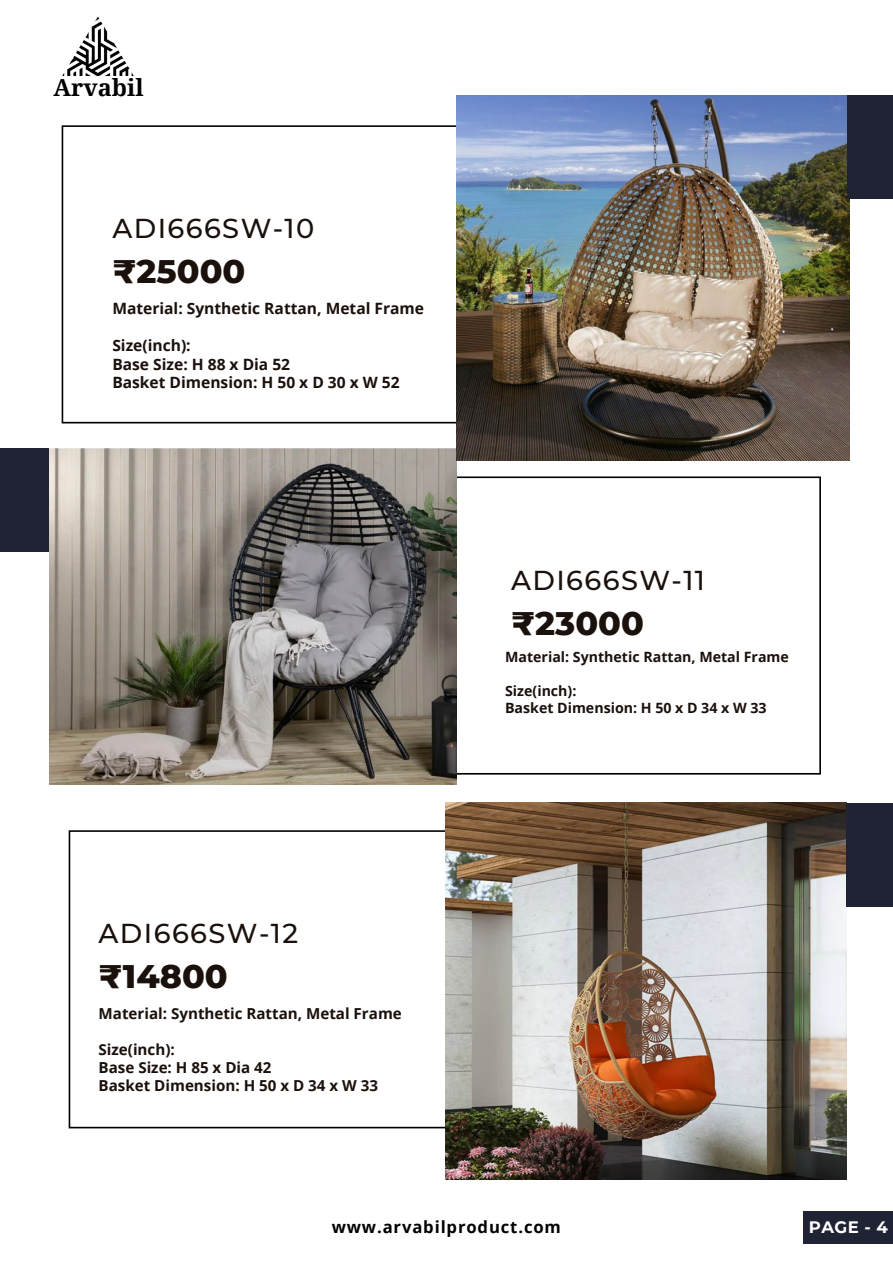
<style>
.page{position:relative;width:893px;height:1264px;background:#fff}
.page>*{position:absolute;margin:0;border:0;box-sizing:border-box;transform-origin:0 0}
.t1{font:800 33.3px "Montserrat";color:#1b110c}
.t2{font:500 27.3px "Montserrat";letter-spacing:.05em;color:#1b110c}
.t3{font:700 23.55px "Noto Serif";color:#000}
.t4{font:700 16.65px "Open Sans";letter-spacing:.05em;color:#000}
.t5{font:700 16.5px "Montserrat";color:#fff}
.t6{font:700 15.6px "Open Sans";color:#1b110c}
.t7{font:700 15.15px "Open Sans";color:#1b110c}
.t8{font:700 14.25px "Open Sans";color:#1b110c}
</style>
<div class="page">
<svg style="left:62px;top:125px;width:394px;height:298px"></svg>
<svg style="left:456px;top:476px;width:365px;height:298px"></svg>
<div style="left:0;top:448px;width:62px;height:104px;background:#1f2334"></div>
<img style="left:49px;top:448px;width:407px;height:336px">
<svg style="left:69px;top:830px;width:376px;height:298px"></svg>
<img style="left:445px;top:802px;width:401px;height:377px">
<img style="left:456px;top:95px;width:392px;height:365px">
<div style="left:846px;top:95px;width:46px;height:104px;background:#1f2334"></div>
<div style="left:846px;top:802px;width:46px;height:104px;background:#1f2334"></div>
<img style="left:62px;top:16px;width:72px;height:60px">
<div style="left:803px;top:1210px;width:89px;height:33px;background:#1f2334"></div>
<p class="t3" style="left:54px;top:71px;width:92px">Arvabil</p>
<p class="t2" style="left:112px;top:212px;width:203px">ADI666SW-10</p>
<p class="t1" style="left:112px;top:251px;width:134px">₹25000</p>
<p class="t6" style="left:112px;top:297px;width:313px">Material: Synthetic Rattan, Metal Frame</p>
<p class="t6" style="left:112px;top:334px;width:80px">Size(inch):</p>
<p class="t6" style="left:112px;top:353px;width:179px">Base Size: H 88 x Dia 52</p>
<p class="t6" style="left:112px;top:371px;width:289px">Basket Dimension: H 50 x D 30 x W 52</p>
<p class="t2" style="left:511px;top:563px;width:195px">ADI666SW-11</p>
<p class="t1" style="left:511px;top:602px;width:134px">₹23000</p>
<p class="t8" style="left:505px;top:647px;width:285px">Material: Synthetic Rattan, Metal Frame</p>
<p class="t8" style="left:505px;top:680px;width:73px">Size(inch):</p>
<p class="t8" style="left:505px;top:697px;width:263px">Basket Dimension: H 50 x D 34 x W 33</p>
<p class="t2" style="left:99px;top:916px;width:201px">ADI666SW-12</p>
<p class="t1" style="left:99px;top:956px;width:130px">₹14800</p>
<p class="t7" style="left:99px;top:1002px;width:305px">Material: Synthetic Rattan, Metal Frame</p>
<p class="t7" style="left:99px;top:1038px;width:78px">Size(inch):</p>
<p class="t7" style="left:99px;top:1056px;width:174px">Base Size: H 85 x Dia 42</p>
<p class="t7" style="left:99px;top:1074px;width:281px">Basket Dimension: H 50 x D 34 x W 33</p>
<p class="t4" style="left:331px;top:1215px;width:231px">www.arvabilproduct.com</p>
<p class="t5" style="left:808px;top:1216px;width:80px">PAGE - 4</p>
</div>
